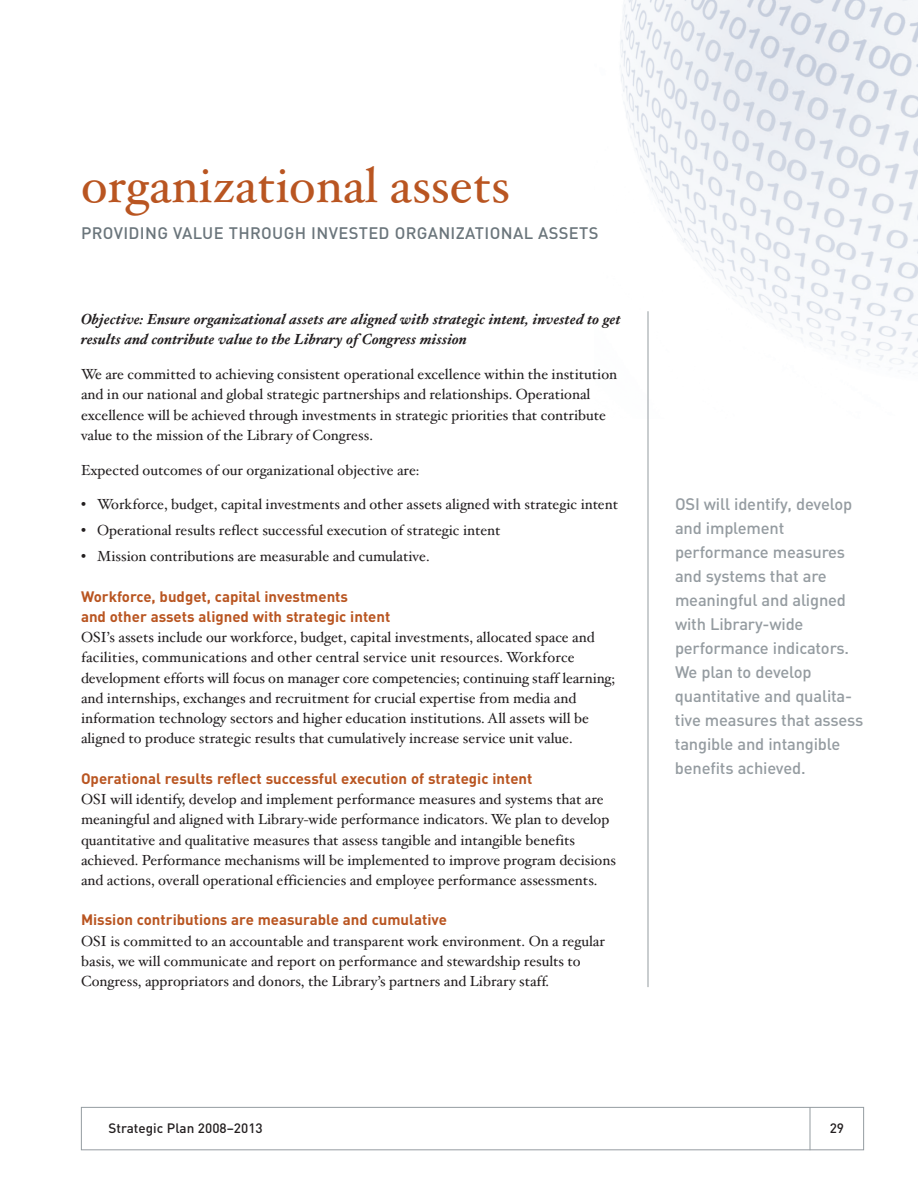
<style>
.page{position:relative;width:918px;height:1188px;background:#fff}
.page>*{position:absolute;margin:0;border:0;box-sizing:border-box;transform-origin:0 0}
.t1{font:49.5px "Hoefler Text";color:#b95521}
.t2{font:500 16.5px/24px "DIN";letter-spacing:-.01em;color:#959ca1}
.t3{font:500 16.5px "DIN";letter-spacing:.02em;color:#6a757b}
.t4{font:700 15px/20.2px "DIN";color:#b95521}
.t5{font:14.7px/20.2px "Hoefler Text";color:#231f20}
.t6{font:italic 700 14.7px/20.2px "Hoefler Text";color:#231f20}
.t7{font:500 13.5px "DIN";color:#231f20}
</style>
<div class="page">
<img style="left:620px;top:0;width:298px;height:418px">
<div style="left:81px;top:1107px;width:783px;height:43px;border:1px solid #959ca1"></div>
<hr style="left:810px;top:1107px;width:1px;height:43px;background:#959ca1">
<hr style="left:648px;top:311px;width:1px;height:676px;background:#959ca1">
<h1 class="t1" style="left:81px;top:156px;width:431px">organizational assets</h1>
<p class="t3" style="left:81px;top:224px;width:519px">PROVIDING VALUE THROUGH INVESTED ORGANIZATIONAL ASSETS</p>
<p class="t6" style="left:81px;top:309px;width:542px">Objective: Ensure organizational assets are aligned with strategic intent, invested to get results and contribute value to the Library of Congress mission</p>
<p class="t5" style="left:81px;top:364px;width:538px">We are committed to achieving consistent operational excellence within the institution and in our national and global strategic partnerships and relationships. Operational excellence will be achieved through investments in strategic priorities that contribute value to the mission of the Library of Congress.</p>
<p class="t5" style="left:81px;top:460px;width:340px">Expected outcomes of our organizational objective are:</p>
<p class="t5" style="left:81px;top:494px;width:539px">• Workforce, budget, capital investments and other assets aligned with strategic intent</p>
<p class="t5" style="left:81px;top:520px;width:421px">• Operational results reflect successful execution of strategic intent</p>
<p class="t5" style="left:81px;top:546px;width:350px">• Mission contributions are measurable and cumulative.</p>
<p class="t4" style="left:81px;top:586px;width:311px">Workforce, budget, capital investments<br>and other assets aligned with strategic intent</p>
<p class="t5" style="left:81px;top:627px;width:536px">OSI’s assets include our workforce, budget, capital investments, allocated space and facilities, communications and other central service unit resources. Workforce development efforts will focus on manager core competencies; continuing staff learning; and internships, exchanges and recruitment for crucial expertise from media and information technology sectors and higher education institutions. All assets will be aligned to produce strategic results that cumulatively increase service unit value.</p>
<p class="t4" style="left:81px;top:769px;width:453px">Operational results reflect successful execution of strategic intent</p>
<p class="t5" style="left:81px;top:789px;width:537px">OSI will identify, develop and implement performance measures and systems that are meaningful and aligned with Library-wide performance indicators. We plan to develop quantitative and qualitative measures that assess tangible and intangible benefits achieved. Performance mechanisms will be implemented to improve program decisions and actions, overall operational efficiencies and employee performance assessments.</p>
<p class="t4" style="left:81px;top:910px;width:367px">Mission contributions are measurable and cumulative</p>
<p class="t5" style="left:81px;top:930px;width:525px">OSI is committed to an accountable and transparent work environment. On a regular basis, we will communicate and report on performance and stewardship results to<br>Congress, appropriators and donors, the Library’s partners and Library staff.</p>
<p class="t2" style="left:675px;top:492px;width:190px">OSI will identify, develop and implement performance measures and systems that are meaningful and aligned with Library-wide performance indicators.<br>We plan to develop quantitative and qualita&shy;tive measures that assess tangible and intangible benefits achieved.</p>
<p class="t7" style="left:108px;top:1120px;width:156px">Strategic Plan 2008–2013</p>
<p class="t7" style="left:830px;top:1120px;width:16px">29</p>
</div>
